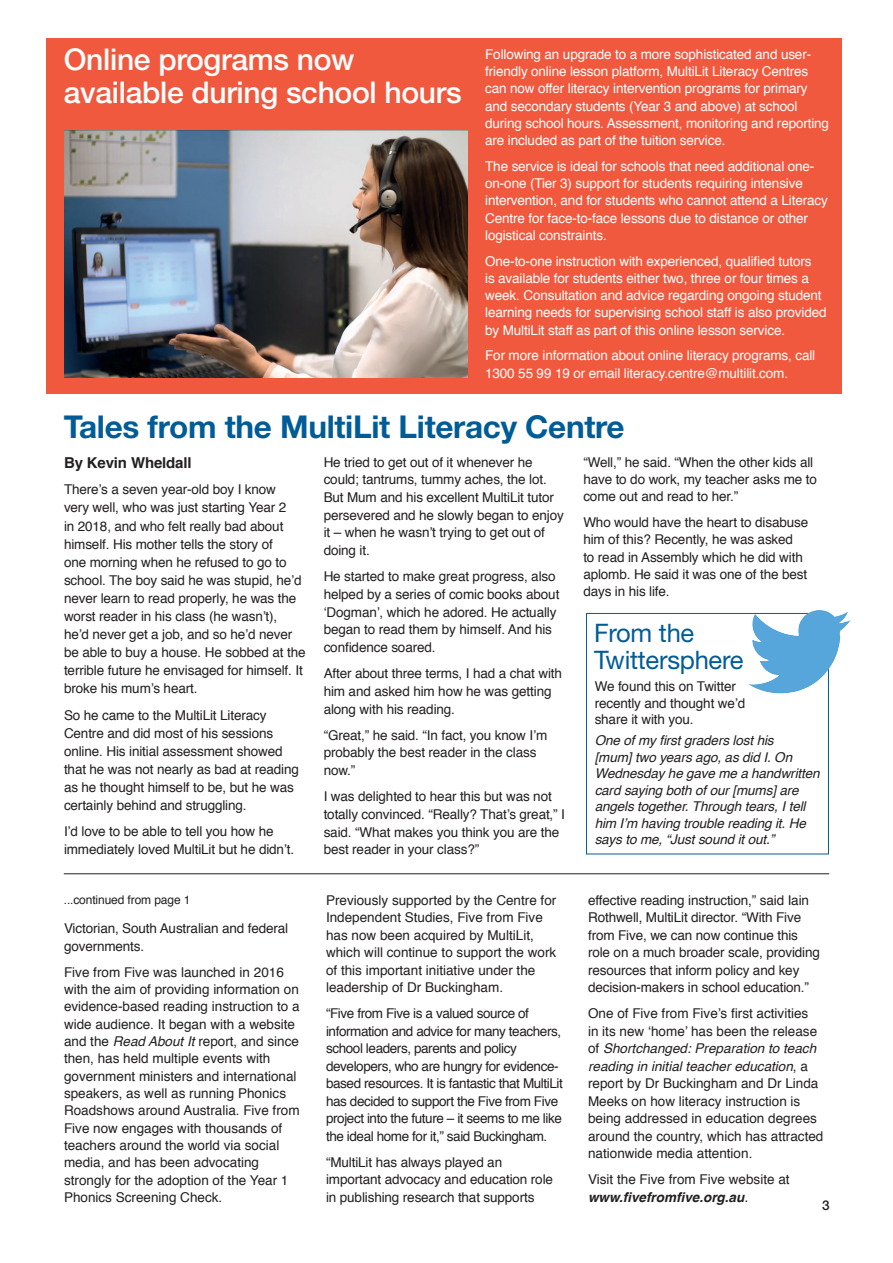
<style>
.page{position:relative;width:893px;height:1263px;background:#fff}
.page>*{position:absolute;margin:0;border:0;box-sizing:border-box;transform-origin:0 0}
.t1{font:700 31.5px "Helvetica Neue LT Std";letter-spacing:-.01em;color:#005c97}
._1-Body{font:500 30px/33px "Helvetica Neue LT Std";letter-spacing:-.01em;color:#fff}
.t2{font:25.5px/27px "Helvetica Neue LT Std";letter-spacing:-.01em;color:#005c97}
.t3{font:700 15px "Helvetica";letter-spacing:-.01em;color:#231f20}
._1-Body-2{font:13.5px/17.5px "Helvetica";letter-spacing:-.01em;color:#231f20}
._1-Body-3{font:13.5px/17.2px "Helvetica";letter-spacing:-.01em;color:#fff}
._1-Body-4{font:13.5px/17.5px "Helvetica";letter-spacing:-.03em;color:#231f20}
._1-Body-5{font:italic 13.5px/16.5px "Helvetica";letter-spacing:-.01em;color:#231f20}
.t4{font:500 13.5px "Helvetica Neue LT Std";color:#231f20}
._1-Body-6{font:12px "Helvetica";letter-spacing:-.01em;color:#231f20}
.s1{font-style:italic}
.s2{font-weight:700;font-style:italic}
</style>
<div class="page">
<div style="left:47px;top:38px;width:795px;height:355px;background:#f0593e"></div>
<div style="left:586px;top:613px;width:243px;height:241px;border:1px solid #005c97"></div>
<img style="left:64px;top:131px;width:404px;height:247px">
<hr style="left:64px;top:873px;width:765px;height:1px;background:#231f20">
<img style="left:748px;top:611px;width:64px;height:83px">
<p class="_1-Body" style="left:64px;top:43px;width:399px">Online programs now available during school hours</p>
<p class="_1-Body-3" style="left:485px;top:46px;width:345px">Following an upgrade to a more sophisticated and user&shy;friendly online lesson platform, MultiLit Literacy Centres can now offer literacy intervention programs for primary and secondary students (Year 3 and above) at school during school hours. Assessment, monitoring and reporting are included as part of the tuition service.</p>
<p class="_1-Body-3" style="left:485px;top:158px;width:344px">The service is ideal for schools that need additional one&shy;on-one (Tier 3) support for students requiring intensive intervention, and for students who cannot attend a Literacy Centre for face-to-face lessons due to distance or other logistical constraints.</p>
<p class="_1-Body-3" style="left:485px;top:253px;width:343px">One-to-one instruction with experienced, qualified tutors<br>is available for students either two, three or four times a week. Consultation and advice regarding ongoing student learning needs for supervising school staff is also provided by MultiLit staff as part of this online lesson service.</p>
<p class="_1-Body-3" style="left:485px;top:347px;width:332px">For more information about online literacy programs, call<br>1300 55 99 19 or email literacy.centre@multilit.com.</p>
<p class="t1" style="left:64px;top:407px;width:562px">Tales from the MultiLit Literacy Centre</p>
<p class="t3" style="left:64px;top:450px;width:129px">By Kevin Wheldall</p>
<p class="_1-Body-2" style="left:64px;top:481px;width:243px;line-height:18px">There’s a seven year-old boy I know<br>very well, who was just starting Year 2<br>in 2018, and who felt really bad about himself. His mother tells the story of<br>one morning when he refused to go to school. The boy said he was stupid, he’d never learn to read properly, he was the worst reader in his class (he wasn’t), he’d never get a job, and so he’d never be able to buy a house. He sobbed at the terrible future he envisaged for himself. It broke his mum’s heart.</p>
<p class="_1-Body-2" style="left:64px;top:706px;width:236px;line-height:18px">So he came to the MultiLit Literacy Centre and did most of his sessions online. His initial assessment showed that he was not nearly as bad at reading as he thought himself to be, but he was certainly behind and struggling.</p>
<p class="_1-Body-2" style="left:64px;top:823px;width:232px;line-height:18px">I’d love to be able to tell you how he immediately loved MultiLit but he didn’t.</p>
<p class="_1-Body-6" style="left:64px;top:890px;width:128px">...continued from page 1</p>
<p class="_1-Body-2" style="left:64px;top:920px;width:226px">Victorian, South Australian and federal governments.</p>
<p class="_1-Body-2" style="left:64px;top:964px;width:237px">Five from Five was launched in 2016 with the aim of providing information on evidence-based reading instruction to a wide audience. It began with a website and the <span class="s1">Read About It</span> report, and since then, has held multiple events with government ministers and international speakers, as well as running Phonics Roadshows around Australia. Five from Five now engages with thousands of teachers around the world via social media, and has been advocating strongly for the adoption of the Year 1<br>Phonics Screening Check.</p>
<p class="_1-Body-2" style="left:324px;top:453px;width:242px">He tried to get out of it whenever he could; tantrums, tummy aches, the lot.<br>But Mum and his excellent MultiLit tutor persevered and he slowly began to enjoy it – when he wasn’t trying to get out of doing it.</p>
<p class="_1-Body-2" style="left:324px;top:568px;width:237px">He started to make great progress, also helped by a series of comic books about ‘Dogman’, which he adored. He actually began to read them by himself. And his confidence soared.</p>
<p class="_1-Body-2" style="left:324px;top:665px;width:240px">After about three terms, I had a chat with him and asked him how he was getting along with his reading.</p>
<p class="_1-Body-2" style="left:324px;top:727px;width:225px">“Great,” he said. “In fact, you know I’m probably the best reader in the class now.”</p>
<p class="_1-Body-2" style="left:324px;top:788px;width:243px">I was delighted to hear this but was not totally convinced. “Really? That’s great,” I said. “What makes you think you are the best reader in your class?”</p>
<p class="_1-Body-2" style="left:326px;top:892px;width:232px">Previously supported by the Centre for Independent Studies, Five from Five has now been acquired by MultiLit, which will continue to support the work of this important initiative under the leadership of Dr Buckingham.</p>
<p class="_1-Body-4" style="left:326px;top:1005px;width:238px">“Five from Five is a valued source of information and advice for many teachers, school leaders, parents and policy developers, who are hungry for evidence&shy;based resources. It is fantastic that MultiLit has decided to support the Five from Five project into the future – it seems to me like the ideal home for it,” said Buckingham.</p>
<p class="_1-Body-2" style="left:326px;top:1154px;width:229px">“MultiLit has always played an important advocacy and education role in publishing research that supports</p>
<p class="_1-Body-2" style="left:583px;top:454px;width:235px">“Well,” he said. “When the other kids all have to do work, my teacher asks me to come out and read to her.”</p>
<p class="_1-Body-2" style="left:583px;top:514px;width:226px">Who would have the heart to disabuse him of this? Recently, he was asked<br>to read in Assembly which he did with aplomb. He said it was one of the best days in his life.</p>
<p class="t2" style="left:594px;top:619px;width:151px">From the<br>Twittersphere</p>
<p class="_1-Body-2" style="left:595px;top:679px;width:152px;line-height:16.5px">We found this on Twitter recently and thought we’d share it with you.</p>
<p class="_1-Body-5" style="left:595px;top:732px;width:226px">One of my first graders lost his<br>[mum] two years ago, as did I. On Wednesday he gave me a handwritten card saying both of our [mums] are angels together. Through tears, I tell him I’m having trouble reading it. He says to me, “Just sound it out.”</p>
<p class="_1-Body-2" style="left:588px;top:892px;width:233px">effective reading instruction,” said Iain Rothwell, MultiLit director. “With Five from Five, we can now continue this role on a much broader scale, providing resources that inform policy and key decision-makers in school education.”</p>
<p class="_1-Body-2" style="left:588px;top:1005px;width:237px">One of Five from Five’s first activities<br>in its new ‘home’ has been the release of <span class="s1">Shortchanged: Preparation to teach reading in initial teacher education</span>, a report by Dr Buckingham and Dr Linda Meeks on how literacy instruction is being addressed in education degrees around the country, which has attracted nationwide media attention.</p>
<p class="_1-Body-2" style="left:588px;top:1171px;width:203px">Visit the Five from Five website at <span class="s2">www.fivefromfive.org.au</span><span class="s1">.</span></p>
<p class="t4" style="left:822px;top:1197px;width:9px">3</p>
</div>
